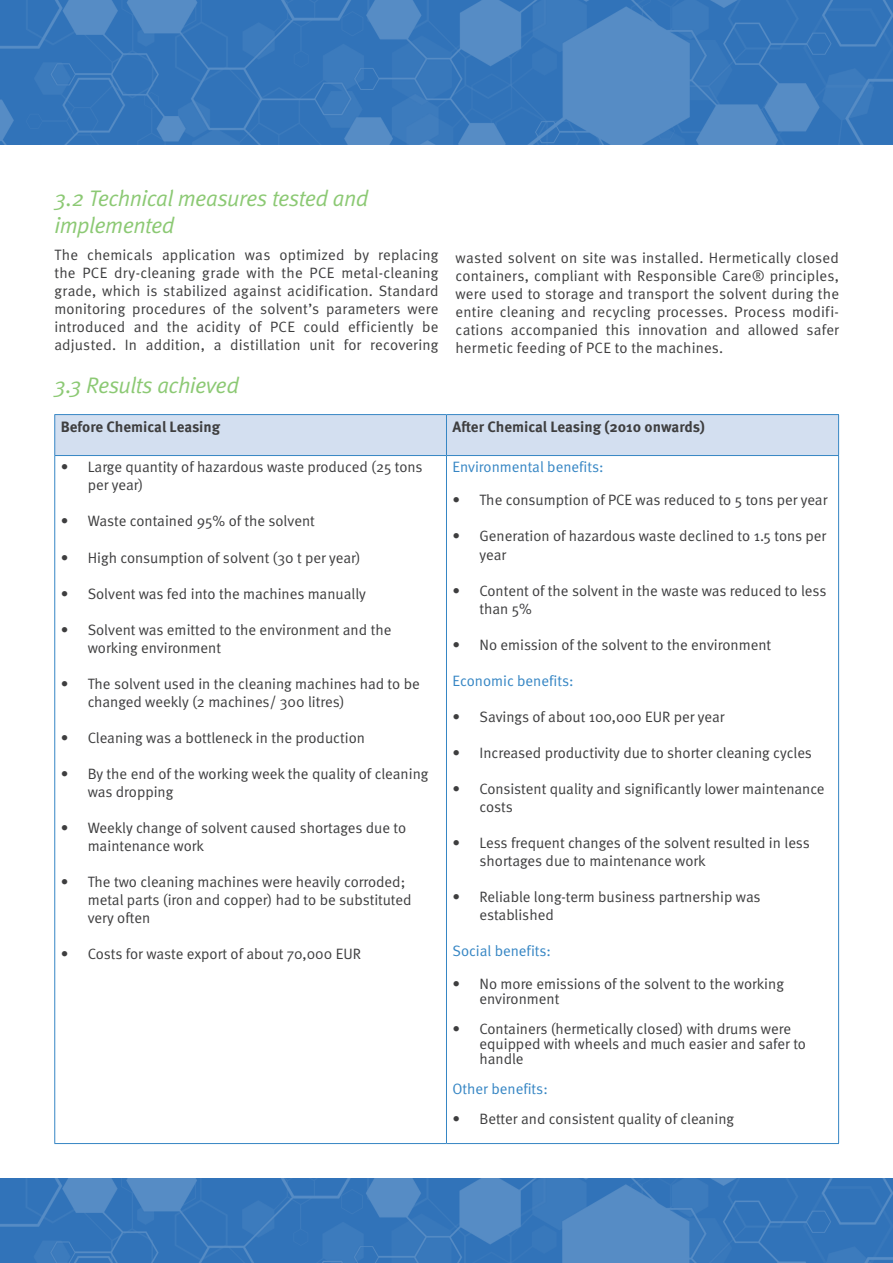
<style>
.page{position:relative;width:893px;height:1263px;background:#fff}
.page>*{position:absolute;margin:0;border:0;box-sizing:border-box;transform-origin:0 0}
.Body{font:italic 22.5px/27px "Meta Normal";letter-spacing:-.025em;color:#8cc974}
.Body-2{font:15px/18px "Meta Normal";color:#3e3e3f}
.Table{font:15px "Meta Normal";color:#3686c4}
.Table-2{font:700 15px "Meta OT";color:#3e3e3f}
</style>
<div class="page">
<img style="left:0;top:1179px;width:893px;height:84px">
<img style="left:0;top:0;width:893px;height:145px">
<div style="left:55px;top:415px;width:783px;height:40px;background:#d3dff0"></div>
<hr style="left:54px;top:414px;width:392px;height:1px;background:#3686c4">
<hr style="left:54px;top:415px;width:1px;height:40px;background:#3686c4">
<hr style="left:446px;top:414px;width:393px;height:1px;background:#3686c4">
<hr style="left:446px;top:415px;width:1px;height:40px;background:#3686c4">
<hr style="left:838px;top:415px;width:1px;height:40px;background:#3686c4">
<hr style="left:54px;top:455px;width:392px;height:1px;background:#3686c4">
<hr style="left:54px;top:456px;width:1px;height:687px;background:#3686c4">
<hr style="left:446px;top:455px;width:393px;height:1px;background:#3686c4">
<hr style="left:446px;top:456px;width:1px;height:687px;background:#3686c4">
<hr style="left:838px;top:456px;width:1px;height:687px;background:#3686c4">
<hr style="left:54px;top:1143px;width:392px;height:1px;background:#3686c4">
<hr style="left:446px;top:1143px;width:393px;height:1px;background:#3686c4">
<p class="Body" style="left:54px;top:184px;width:316px">3.2 Technical measures tested and implemented</p>
<p class="Body-2" style="left:54px;top:245px;width:386px;text-align:justify">The chemicals application was optimized by replacing the PCE dry-cleaning grade with the PCE metal-cleaning grade, which is stabilized against acidification. Standard monitoring procedures of the solvent’s parameters were introduced and the acidity of PCE could efficiently be adjusted. In addition, a distillation unit for recovering</p>
<p class="Body-2" style="left:455px;top:248px;width:385px;text-align:justify">wasted solvent on site was installed. Hermetically closed containers, compliant with Responsible Care® principles, were used to storage and transport the solvent during the entire cleaning and recycling processes. Process modifi&shy;cations accompanied this innovation and allowed safer hermetic feeding of PCE to the machines.</p>
<p class="Body" style="left:54px;top:371px;width:186px">3.3 Results achieved</p>
<p class="Table-2" style="left:61px;top:417px;width:161px">Before Chemical Leasing</p>
<p class="Table-2" style="left:452px;top:417px;width:254px">After Chemical Leasing (2010 onwards)</p>
<p class="Body-2" style="left:88px;top:458px;width:336px;text-indent:-27px">• Large quantity of hazardous waste produced (25 tons per year)</p>
<p class="Body-2" style="left:61px;top:512px;width:256px">• Waste contained 95% of the solvent</p>
<p class="Body-2" style="left:61px;top:548px;width:301px">• High consumption of solvent (30 t per year)</p>
<p class="Body-2" style="left:61px;top:584px;width:307px">• Solvent was fed into the machines manually</p>
<p class="Body-2" style="left:88px;top:620px;width:305px;text-indent:-27px">• Solvent was emitted to the environment and the working environment</p>
<p class="Body-2" style="left:88px;top:674px;width:334px;text-indent:-27px">• The solvent used in the cleaning machines had to be changed weekly (2 machines/ 300 litres)</p>
<p class="Body-2" style="left:61px;top:728px;width:306px">• Cleaning was a bottleneck in the production</p>
<p class="Body-2" style="left:88px;top:764px;width:342px;text-indent:-27px">• By the end of the working week the quality of cleaning was dropping</p>
<p class="Body-2" style="left:88px;top:818px;width:320px;text-indent:-27px">• Weekly change of solvent caused shortages due to maintenance work</p>
<p class="Body-2" style="left:88px;top:872px;width:325px;text-indent:-27px">• The two cleaning machines were heavily corroded; metal parts (iron and copper) had to be substituted very often</p>
<p class="Body-2" style="left:61px;top:944px;width:302px">• Costs for waste export of about 70,000 EUR</p>
<p class="Table" style="left:452px;top:459px;width:153px">Environmental benefits:</p>
<p class="Body-2" style="left:452px;top:491px;width:376px">• The consumption of PCE was reduced to 5 tons per year</p>
<p class="Body-2" style="left:479px;top:527px;width:348px;text-indent:-27px">• Generation of hazardous waste declined to 1.5 tons per year</p>
<p class="Body-2" style="left:479px;top:581px;width:348px;text-indent:-27px">• Content of the solvent in the waste was reduced to less than 5%</p>
<p class="Body-2" style="left:452px;top:635px;width:320px">• No emission of the solvent to the environment</p>
<p class="Table" style="left:452px;top:672px;width:123px">Economic benefits:</p>
<p class="Body-2" style="left:452px;top:707px;width:274px">• Savings of about 100,000 EUR per year</p>
<p class="Body-2" style="left:452px;top:743px;width:361px">• Increased productivity due to shorter cleaning cycles</p>
<p class="Body-2" style="left:479px;top:779px;width:347px;text-indent:-27px">• Consistent quality and significantly lower maintenance costs</p>
<p class="Body-2" style="left:479px;top:833px;width:332px;text-indent:-27px">• Less frequent changes of the solvent resulted in less shortages due to maintenance work</p>
<p class="Body-2" style="left:479px;top:887px;width:283px;text-indent:-27px">• Reliable long-term business partnership was established</p>
<p class="Table" style="left:452px;top:942px;width:100px">Social benefits:</p>
<p class="Body-2" style="left:479px;top:976px;width:306px;line-height:15px;text-indent:-27px">• No more emissions of the solvent to the working environment</p>
<p class="Body-2" style="left:479px;top:1021px;width:328px;line-height:15px;text-indent:-27px">• Containers (hermetically closed) with drums were equipped with wheels and much easier and safer to handle</p>
<p class="Table" style="left:452px;top:1080px;width:97px">Other benefits:</p>
<p class="Body-2" style="left:452px;top:1109px;width:283px">• Better and consistent quality of cleaning</p>
</div>
